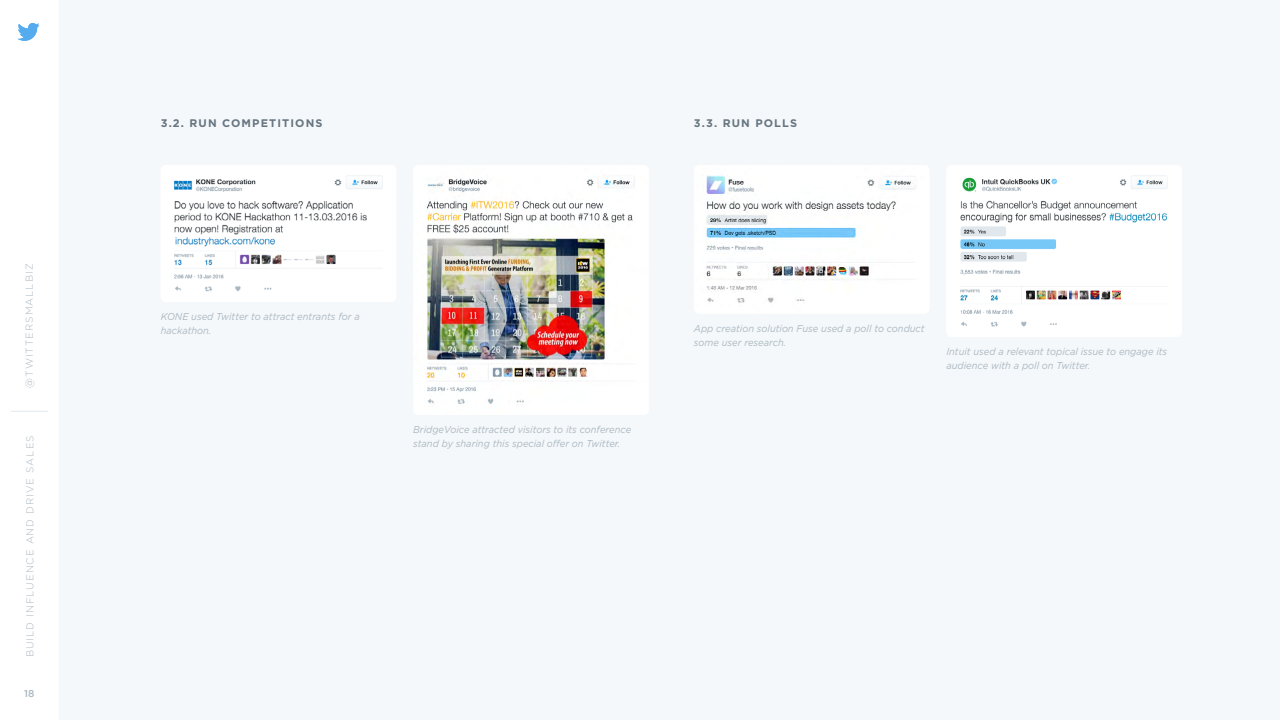
<style>
.page{position:relative;width:1280px;height:720px;background:#fff}
.page>*{position:absolute;margin:0;border:0;box-sizing:border-box;transform-origin:0 0}
.t1{font:700 11px "Gotham";letter-spacing:.1em;color:#667580}
.t2{font:italic 10px/14px "Gotham";color:#aab8c2;scale:.94 1}
.t3{font:300 10px "Gotham";letter-spacing:.1em;color:#abb8c2}
.t4{font:500 10px "Gotham";color:#aab8c2}
</style>
<div class="page">
<svg style="left:18px;top:23px;width:21px;height:18px"></svg>
<hr style="left:11px;top:411px;width:37px;height:1px;background:#e0e8ed">
<hr style="left:59px;top:0;width:1px;height:720px;background:#e0e8ed">
<div style="left:60px;top:0;width:1220px;height:720px;background:#f5f8fa"></div>
<img style="left:174px;top:179px;width:204px;height:112px">
<img style="left:706px;top:176px;width:205px;height:127px">
<img style="left:427px;top:179px;width:206px;height:225px">
<img style="left:960px;top:177px;width:207px;height:150px">
<p class="t3" style="left:23px;top:388px;width:126px;rotate:-90deg">@TWITTERSMALLBIZ</p>
<p class="t3" style="left:24px;top:657px;width:224px;rotate:-90deg">BUILD INFLUENCE AND DRIVE SALES</p>
<p class="t4" style="left:24px;top:687px;width:12px">18</p>
<p class="t1" style="left:161px;top:116px;width:163px">3.2. RUN COMPETITIONS</p>
<p class="t1" style="left:694px;top:116px;width:105px">3.3. RUN POLLS</p>
<p class="t2" style="left:161px;top:309px;width:213px">KONE used Twitter to attract entrants for a hackathon.</p>
<p class="t2" style="left:413px;top:422px;width:233px">BridgeVoice attracted visitors to its conference stand by sharing this special offer on Twitter.</p>
<p class="t2" style="left:694px;top:321px;width:247px">App creation solution Fuse used a poll to conduct some user research.</p>
<p class="t2" style="left:946px;top:344px;width:236px">Intuit used a relevant topical issue to engage its audience with a poll on Twitter.</p>
</div>
